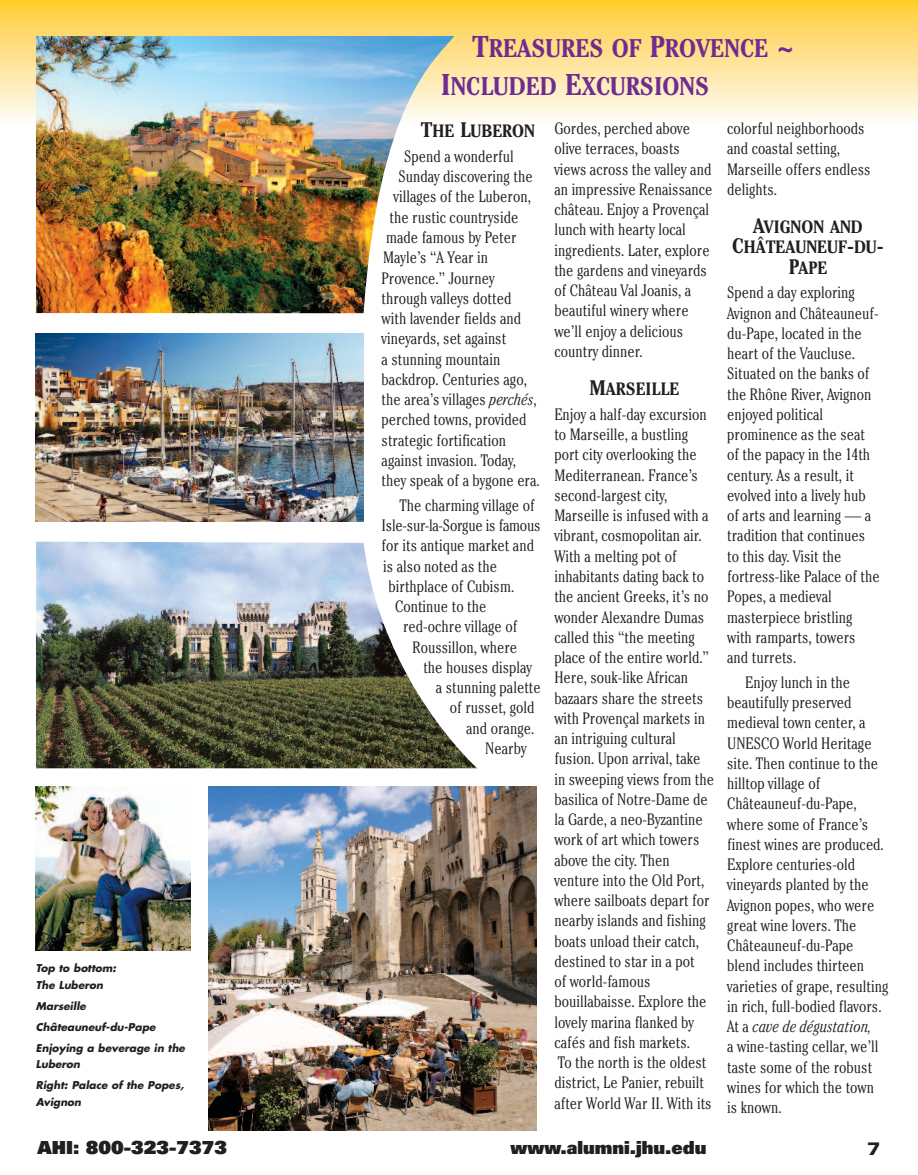
<style>
.page{position:relative;width:918px;height:1175px;background:#fff}
.page>*{position:absolute;margin:0;border:0;box-sizing:border-box;transform-origin:0 0}
.t1{font:700 condensed 25.5px/37.5px "Cheltenham";color:#6e2c91}
.t2{font:900 18px "Univers";color:#231f20}
.t3{font:900 expanded 18px "Univers";color:#231f20}
.t4{font:700 condensed 17.85px/20.2px "Cheltenham";color:#231f20;text-align:center}
.t5{font:300 condensed 16.5px/20.2px "Cheltenham";color:#231f20}
.t6{font:italic 700 10.5px/21px "Futura";color:#231f20}
.s1{font-size:30px}
.s2{font-size:21px}
.s3{font-style:italic}
</style>
<div class="page">
<div style="left:0;top:0;width:918px;height:122px;background:linear-gradient(to bottom,#fc3,#fefbf7)"></div>
<img style="left:209px;top:786px;width:327px;height:344px">
<img style="left:36px;top:333px;width:328px;height:188px">
<img style="left:36px;top:541px;width:441px;height:227px">
<img style="left:36px;top:36px;width:418px;height:277px">
<img style="left:36px;top:786px;width:155px;height:164px">
<p class="t6" style="left:36px;top:960px;width:82px;line-height:16.5px">Top to bottom:<br>The Luberon</p>
<p class="t6" style="left:36px;top:996px;width:151px">Marseille<br>Châteauneuf-du-Pape<br>Enjoying a beverage in the</p>
<p class="t6" style="left:36px;top:1054px;width:150px">Luberon<br>Right: Palace of the Popes,</p>
<p class="t6" style="left:36px;top:1092px;width:47px">Avignon</p>
<h1 class="t1" style="left:441px;top:32px;width:355px;text-indent:32px"><span class="s1">T</span>REASURES OF <span class="s1">P</span>ROVENCE <span class="s1">~<br>I</span>NCLUDED <span class="s1">E</span>XCURSIONS</h1>
<p class="t4" style="left:421px;top:123px;width:116px"><span class="s2">T</span>HE <span class="s2">L</span>UBERON</p>
<p class="t5" style="left:404px;top:148px;width:111px">Spend a wonderful</p>
<p class="t5" style="left:398px;top:168px;width:136px">Sunday discovering the</p>
<p class="t5" style="left:394px;top:188px;width:139px">villages of the Luberon,</p>
<p class="t5" style="left:390px;top:208px;width:130px">the rustic countryside</p>
<p class="t5" style="left:386px;top:229px;width:132px">made famous by Peter</p>
<p class="t5" style="left:383px;top:249px;width:106px">Mayle’s “A Year in</p>
<p class="t5" style="left:382px;top:269px;width:114px">Provence.” Journey</p>
<p class="t5" style="left:382px;top:289px;width:131px">through valleys dotted</p>
<p class="t5" style="left:382px;top:310px;width:141px">with lavender fields and</p>
<p class="t5" style="left:382px;top:330px;width:126px">vineyards, set against</p>
<p class="t5" style="left:382px;top:350px;width:120px">a stunning mountain</p>
<p class="t5" style="left:382px;top:370px;width:147px">backdrop. Centuries ago,</p>
<p class="t5" style="left:382px;top:391px;width:157px">the area’s villages <span class="s3">perchés</span>,</p>
<p class="t5" style="left:382px;top:411px;width:146px">perched towns, provided</p>
<p class="t5" style="left:382px;top:431px;width:126px">strategic fortification</p>
<p class="t5" style="left:382px;top:451px;width:136px">against invasion. Today,</p>
<p class="t5" style="left:382px;top:472px;width:160px">they speak of a bygone era.</p>
<p class="t5" style="left:400px;top:496px;width:137px">The charming village of</p>
<p class="t5" style="left:382px;top:517px;width:160px">Isle-sur-la-Sorgue is famous</p>
<p class="t5" style="left:382px;top:537px;width:154px">for its antique market and</p>
<p class="t5" style="left:383px;top:557px;width:115px">is also noted as the</p>
<p class="t5" style="left:389px;top:577px;width:127px">birthplace of Cubism.</p>
<p class="t5" style="left:395px;top:598px;width:93px">Continue to the</p>
<p class="t5" style="left:403px;top:618px;width:116px">red-ochre village of</p>
<p class="t5" style="left:413px;top:638px;width:106px">Roussillon, where</p>
<p class="t5" style="left:423px;top:658px;width:110px">the houses display</p>
<p class="t5" style="left:436px;top:679px;width:107px">a stunning palette</p>
<p class="t5" style="left:450px;top:699px;width:86px">of russet, gold</p>
<p class="t5" style="left:466px;top:719px;width:70px">and orange.</p>
<p class="t5" style="left:485px;top:739px;width:43px">Nearby</p>
<p class="t5" style="left:554px;top:120px;width:160px">Gordes, perched above olive terraces, boasts views across the valley and an impressive Renaissance château. Enjoy a Provençal lunch with hearty local ingredients. Later, explore the gardens and vineyards of Château Val Joanis, a beautiful winery where we’ll enjoy a delicious country dinner.</p>
<p class="t4" style="left:590px;top:380px;width:91px"><span class="s2">M</span>ARSEILLE</p>
<p class="t5" style="left:554px;top:405px;width:161px">Enjoy a half-day excursion to Marseille, a bustling port city overlooking the<br>Mediterranean. France’s second-largest city,<br>Marseille is infused with a vibrant, cosmopolitan air.<br>With a melting pot of inhabitants dating back to the ancient Greeks, it’s no wonder Alexandre Dumas called this “the meeting place of the entire world.”<br>Here, souk-like African bazaars share the streets with Provençal markets in an intriguing cultural fusion. Upon arrival, take in sweeping views from the basilica of Notre-Dame de la Garde, a neo-Byzantine work of art which towers above the city. Then venture into the Old Port, where sailboats depart for nearby islands and fishing boats unload their catch, destined to star in a pot<br>of world-famous bouillabaisse. Explore the lovely marina flanked by cafés and fish markets.<br>To the north is the oldest district, Le Panier, rebuilt after World War II. With its</p>
<p class="t5" style="left:727px;top:120px;width:145px">colorful neighborhoods and coastal setting,<br>Marseille offers endless delights.</p>
<p class="t4" style="left:732px;top:218px;width:153px"><span class="s2">A</span>VIGNON AND<br><span class="s2">C</span>HÂTEAUNEUF<span class="s2">-</span>DU<span class="s2">-<br>P</span>APE</p>
<p class="t5" style="left:727px;top:284px;width:154px">Spend a day exploring<br>Avignon and Châteauneuf&shy;du-Pape, located in the heart of the Vaucluse.<br>Situated on the banks of the Rhône River, Avignon enjoyed political prominence as the seat of the papacy in the 14th century. As a result, it evolved into a lively hub of arts and learning — a tradition that continues to this day. Visit the fortress-like Palace of the<br>Popes, a medieval masterpiece bristling with ramparts, towers and turrets.</p>
<p class="t5" style="left:727px;top:673px;width:163px;text-indent:18px">Enjoy lunch in the beautifully preserved medieval town center, a<br>UNESCO World Heritage site. Then continue to the hilltop village of<br>Châteauneuf-du-Pape, where some of France’s finest wines are produced.<br>Explore centuries-old vineyards planted by the<br>Avignon popes, who were great wine lovers. The<br>Châteauneuf-du-Pape blend includes thirteen varieties of grape, resulting in rich, full-bodied flavors.<br>At a <span class="s3">cave de dégustation,<br></span>a wine-tasting cellar, we’ll taste some of the robust wines for which the town<br>is known.</p>
<p class="t2" style="left:37px;top:1140px;width:191px">AHI: 800-323-7373</p>
<p class="t2" style="left:511px;top:1140px;width:197px">www.alumni.jhu.edu</p>
<p class="t3" style="left:867px;top:1142px;width:15px">7</p>
</div>
